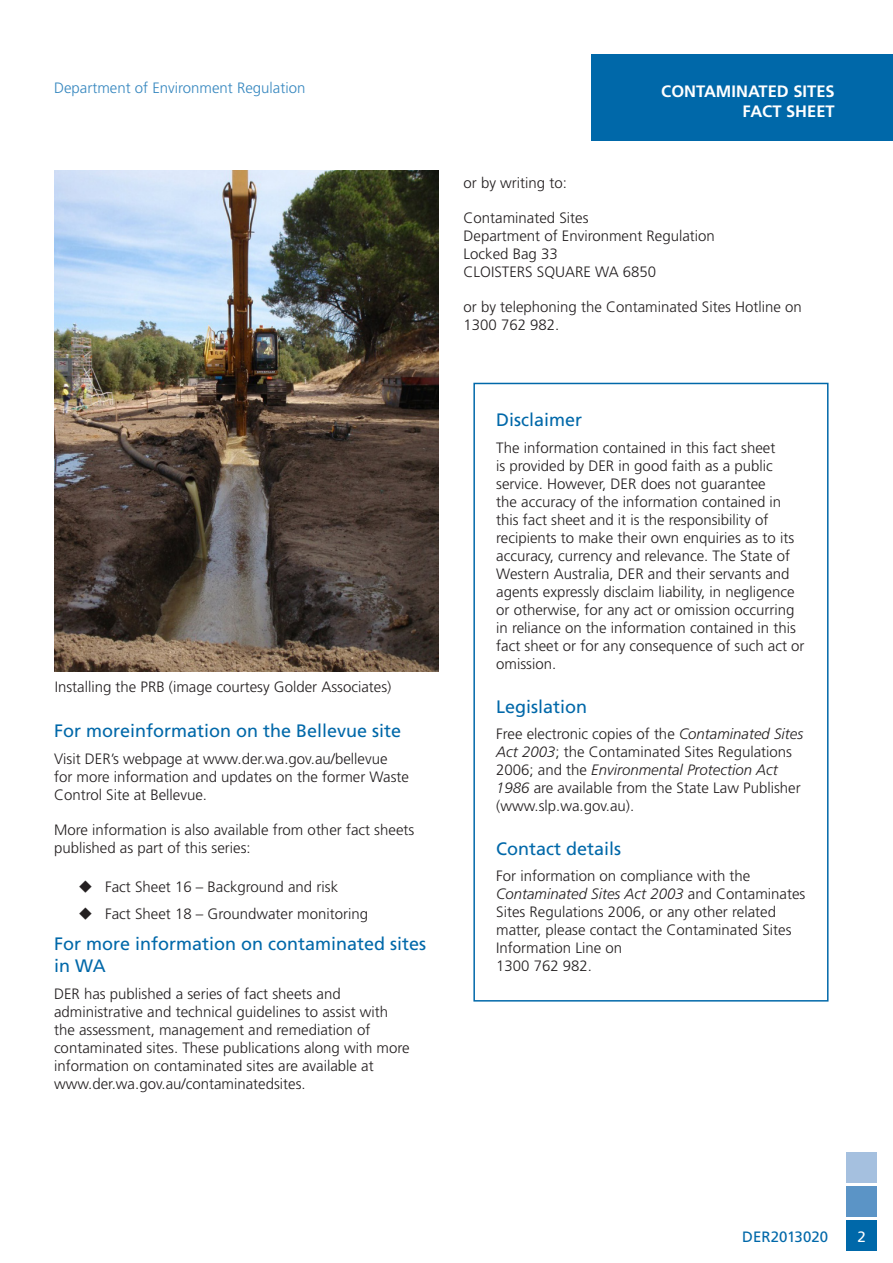
<style>
.page{position:relative;width:893px;height:1263px;background:#fff}
.page>*{position:absolute;margin:0;border:0;box-sizing:border-box;transform-origin:0 0}
._4th_headings{font:18px/22.5px "Frutiger LT Std";color:#0068a9}
.t1{font:700 16.5px/19.8px "Frutiger LT Std";color:#fff;text-align:right}
.Main_body_text{font:300 15px/18px "Frutiger LT Std";color:#231f20}
.t2{font:300 15px "Frutiger LT Std";color:#3687bf}
.t3{font:15px "Frutiger LT Std";color:#0068a9}
.t4{font:15px "Frutiger LT Std";color:#fff}
.s1{font-style:italic}
</style>
<div class="page">
<div style="left:846px;top:1152px;width:31px;height:30px;background:#a5c0df"></div>
<div style="left:846px;top:1186px;width:31px;height:30px;background:#5b94c6"></div>
<div style="left:846px;top:1220px;width:31px;height:30px;background:#0068a9"></div>
<div style="left:591px;top:54px;width:302px;height:86px;background:#0068a9"></div>
<img style="left:55px;top:170px;width:383px;height:502px">
<div style="left:473px;top:383px;width:355px;height:618px;border:2px solid #0068a9"></div>
<p class="t2" style="left:54px;top:80px;width:253px">Department of Environment Regulation</p>
<p class="t1" style="left:661px;top:81px;width:175px">CONTAMINATED SITES<br>FACT SHEET</p>
<p class="Main_body_text" style="left:55px;top:678px;width:338px">Installing the PRB (image courtesy Golder Associates)</p>
<p class="_4th_headings" style="left:54px;top:720px;width:349px">For moreinformation on the Bellevue site</p>
<p class="Main_body_text" style="left:54px;top:750px;width:357px">Visit DER’s webpage at www.der.wa.gov.au/bellevue for more information and updates on the former Waste<br>Control Site at Bellevue.</p>
<p class="Main_body_text" style="left:54px;top:821px;width:362px">More information is also available from other fact sheets published as part of this series:</p>
<p class="Main_body_text" style="left:105px;top:878px;width:235px">Fact Sheet 16 – Background and risk</p>
<p class="Main_body_text" style="left:105px;top:905px;width:265px">Fact Sheet 18 – Groundwater monitoring</p>
<p class="_4th_headings" style="left:54px;top:932px;width:374px">For more information on contaminated sites in WA</p>
<p class="Main_body_text" style="left:54px;top:985px;width:357px">DER has published a series of fact sheets and administrative and technical guidelines to assist with the assessment, management and remediation of contaminated sites. These publications along with more information on contaminated sites are available at www.der.wa.gov.au/contaminatedsites.</p>
<p class="Main_body_text" style="left:463px;top:174px;width:105px">or by writing to:</p>
<p class="Main_body_text" style="left:463px;top:209px;width:253px">Contaminated Sites<br>Department of Environment Regulation<br>Locked Bag 33<br>CLOISTERS SQUARE WA 6850</p>
<p class="Main_body_text" style="left:463px;top:298px;width:340px">or by telephoning the Contaminated Sites Hotline on<br>1300 762 982.</p>
<p class="_4th_headings" style="left:496px;top:409px;width:88px">Disclaimer</p>
<p class="Main_body_text" style="left:496px;top:439px;width:310px">The information contained in this fact sheet<br>is provided by DER in good faith as a public service. However, DER does not guarantee<br>the accuracy of the information contained in this fact sheet and it is the responsibility of recipients to make their own enquiries as to its accuracy, currency and relevance. The State of Western Australia, DER and their servants and agents expressly disclaim liability, in negligence or otherwise, for any act or omission occurring in reliance on the information contained in this fact sheet or for any consequence of such act or omission.</p>
<p class="_4th_headings" style="left:496px;top:695px;width:93px">Legislation</p>
<p class="Main_body_text" style="left:496px;top:725px;width:308px">Free electronic copies of the <span class="s1">Contaminated Sites Act 2003</span>; the Contaminated Sites Regulations 2006; and the <span class="s1">Environmental Protection Act 1986</span> are available from the State Law Publisher (www.slp.wa.gov.au).</p>
<p class="_4th_headings" style="left:496px;top:837px;width:127px">Contact details</p>
<p class="Main_body_text" style="left:496px;top:867px;width:311px">For information on compliance with the <span class="s1">Contaminated Sites Act 2003</span> and Contaminates Sites Regulations 2006, or any other related matter, please contact the Contaminated Sites Information Line on<br>1300 762 982.</p>
<p class="t3" style="left:742px;top:1227px;width:87px">DER2013020</p>
<p class="t4" style="left:857px;top:1228px;width:10px">2</p>
</div>
